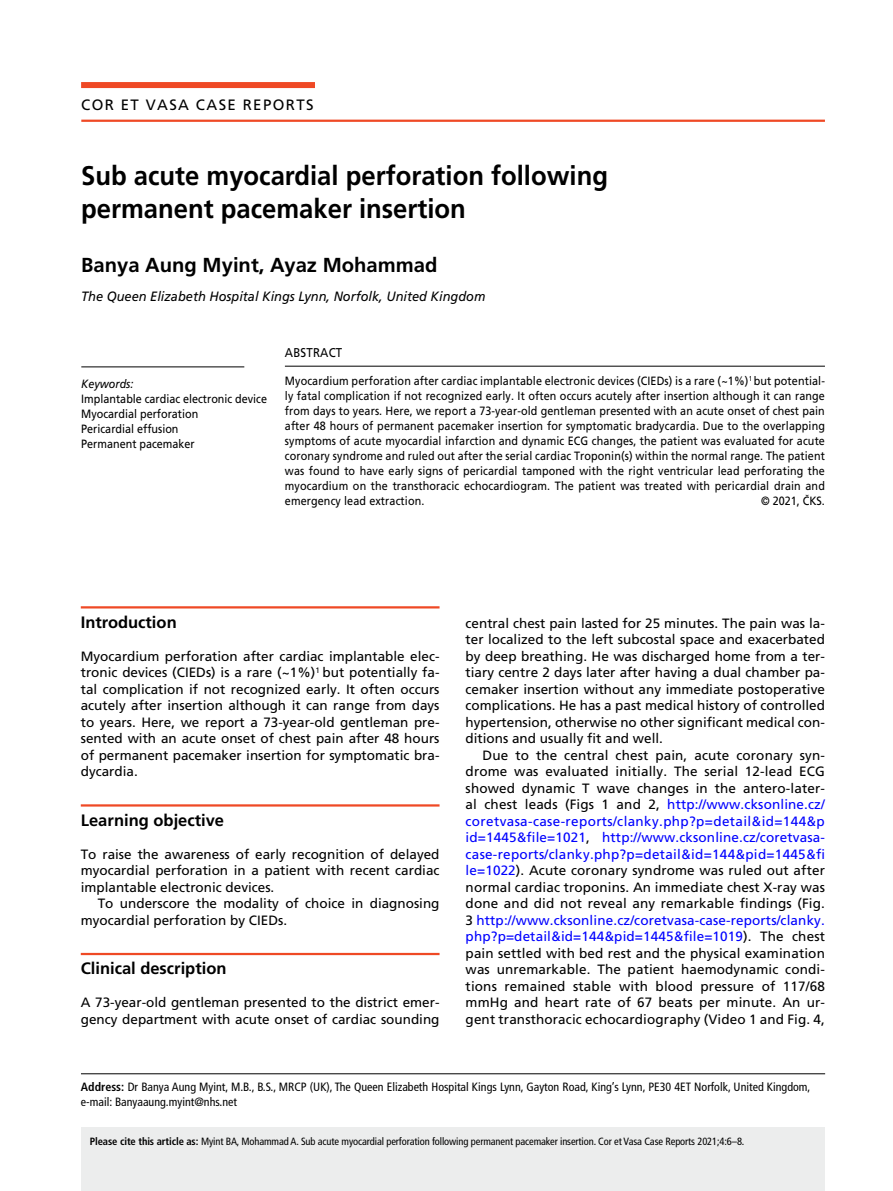
<style>
.page{position:relative;width:893px;height:1191px;background:#fff}
.page>*{position:absolute;margin:0;border:0;box-sizing:border-box;transform-origin:0 0}
.t1{font:700 27px/32.2px "Frutiger CE";color:#000;scale:.95 1}
.t2{font:700 20.25px "Frutiger CE";color:#000}
.t3{font:700 16.5px "Frutiger CE";color:#000}
.t4{font:15px "Frutiger CE";letter-spacing:.095em;color:#000}
.t5{font:13.5px/16.5px "Frutiger CE";color:#000;text-align:justify}
.t6{font:italic 13.5px "Frutiger CE";color:#000;scale:.95 1}
.t7{font:12.75px "Frutiger CE";letter-spacing:.015em;color:#000;scale:.9 1}
.t8{font:12px/15px "Frutiger CE";color:#000;text-align:justify;scale:.9 1}
.t9{font:12px/15px "Frutiger Condensed CE";color:#000}
.t10{font:italic 12px "Frutiger CE";color:#000;scale:.9 1}
.t11{font:10.5px "Frutiger Condensed CE";letter-spacing:-.01em;color:#000}
.s1{color:#00f}
.s2{font-weight:700}
</style>
<div class="page">
<hr style="left:81px;top:120px;width:744px;height:2px;background:#ef4925">
<div style="left:81px;top:82px;width:234px;height:6px;background:#ef4925"></div>
<div style="left:81px;top:1127px;width:744px;height:64px;background:#eceded"></div>
<hr style="left:81px;top:1073px;width:744px;height:1px;background:#000">
<hr style="left:285px;top:366px;width:540px;height:1px;background:#000">
<hr style="left:81px;top:366px;width:163px;height:1px;background:#000">
<hr style="left:81px;top:606px;width:359px;height:2px;background:#ef4925">
<hr style="left:81px;top:804px;width:359px;height:2px;background:#ef4925">
<hr style="left:81px;top:953px;width:359px;height:2px;background:#ef4925">
<p class="t4" style="left:81px;top:96px;width:234px">Cor et Vasa Case Reports</p>
<h1 class="t1" style="left:81px;top:160px;width:556px">Sub acute myocardial perforation following permanent pacemaker insertion</h1>
<h2 class="t2" style="left:81px;top:253px;width:358px">Banya Aung Myint, Ayaz Mohammad</h2>
<p class="t6" style="left:81px;top:288px;width:427px">The Queen Elizabeth Hospital Kings Lynn, Norfolk, United Kingdom</p>
<p class="t10" style="left:81px;top:376px;width:60px">Keywords:</p>
<p class="t8" style="left:81px;top:391px;width:208px;text-align:left">Implantable cardiac electronic device<br>Myocardial perforation<br>Pericardial effusion<br>Permanent pacemaker</p>
<p class="t7" style="left:285px;top:345px;width:65px">Abstract</p>
<p class="t8" style="left:285px;top:373px;width:602px">Myocardium perforation after cardiac implantable electronic devices (CIEDs) is a rare (~1%)<sup>1</sup> but potential&shy;ly fatal complication if not recognized early. It often occurs acutely after insertion although it can range from days to years. Here, we report a 73-year-old gentleman presented with an acute onset of chest pain after 48 hours of permanent pacemaker insertion for symptomatic bradycardia. Due to the overlapping symptoms of acute myocardial infarction and dynamic ECG changes, the patient was evaluated for acute coronary syndrome and ruled out after the serial cardiac Troponin(s) within the normal range. The patient was found to have early signs of pericardial tamponed with the right ventricular lead perforating the myocardium on the transthoracic echocardiogram. The patient was treated with pericardial drain and emergency lead extraction.</p>
<p class="t8" style="left:761px;top:493px;width:72px">© 2021, ČKS.</p>
<p class="t3" style="left:81px;top:612px;width:97px">Introduction</p>
<p class="t5" style="left:81px;top:647px;width:360px">Myocardium perforation after cardiac implantable elec&shy;tronic devices (CIEDs) is a rare (~1%)<sup>1</sup> but potentially fa&shy;tal complication if not recognized early. It often occurs acutely after insertion although it can range from days to years. Here, we report a 73-year-old gentleman pre&shy;sented with an acute onset of chest pain after 48 hours of permanent pacemaker insertion for symptomatic bra&shy;dycardia.</p>
<p class="t3" style="left:81px;top:810px;width:145px">Learning objective</p>
<p class="t5" style="left:81px;top:845px;width:360px">To raise the awareness of early recognition of delayed myocardial perforation in a patient with recent cardiac implantable electronic devices.</p>
<p class="t5" style="left:81px;top:895px;width:360px;text-indent:17px">To underscore the modality of choice in diagnosing myocardial perforation by CIEDs.</p>
<p class="t3" style="left:81px;top:959px;width:147px">Clinical description</p>
<p class="t5" style="left:81px;top:994px;width:360px">A 73-year-old gentleman presented to the district emer&shy;gency department with acute onset of cardiac sounding</p>
<p class="t5" style="left:466px;top:614px;width:361px">central chest pain lasted for 25 minutes. The pain was la&shy;ter localized to the left subcostal space and exacerbated by deep breathing. He was discharged home from a ter&shy;tiary centre 2 days later after having a dual chamber pa&shy;cemaker insertion without any immediate postoperative complications. He has a past medical history of controlled hypertension, otherwise no other significant medical con&shy;ditions and usually fit and well.</p>
<p class="t5" style="left:466px;top:746px;width:361px;text-indent:17px">Due to the central chest pain, acute coronary syn&shy;drome was evaluated initially. The serial 12-lead ECG showed dynamic T wave changes in the antero-later&shy;al chest leads (Figs 1 and 2, <span class="s1">http://www.cksonline.cz/ coretvasa-case-reports/clanky.php?p=detail&amp;id=144&amp;p id=1445&amp;file=1021</span>, <span class="s1">http://www.cksonline.cz/coretvasa&shy;case-reports/clanky.php?p=detail&amp;id=144&amp;pid=1445&amp;fi le=1022</span>). Acute coronary syndrome was ruled out after normal cardiac troponins. An immediate chest X-ray was done and did not reveal any remarkable findings (Fig.<br>3 <span class="s1">http://www.cksonline.cz/coretvasa-case-reports/clanky. php?p=detail&amp;id=144&amp;pid=1445&amp;file=1019</span>). The chest pain settled with bed rest and the physical examination was unremarkable. The patient haemodynamic condi&shy;tions remained stable with blood pressure of 117/68 mmHg and heart rate of 67 beats per minute. An ur&shy;gent transthoracic echocardiography (Video 1 and Fig. 4,</p>
<p class="t9" style="left:81px;top:1079px;width:731px"><span class="s2">Address:</span> Dr Banya Aung Myint, M.B., B.S., MRCP (UK), The Queen Elizabeth Hospital Kings Lynn, Gayton Road, King’s Lynn, PE30 4ET Norfolk, United Kingdom, e-mail: Banyaaung.myint@nhs.net</p>
<p class="t11" style="left:90px;top:1135px;width:656px"><span class="s2">Please cite this article as:</span> Myint BA, Mohammad A. Sub acute myocardial perforation following permanent pacemaker insertion. Cor et Vasa Case Reports 2021;4:6–8.</p>
</div>
